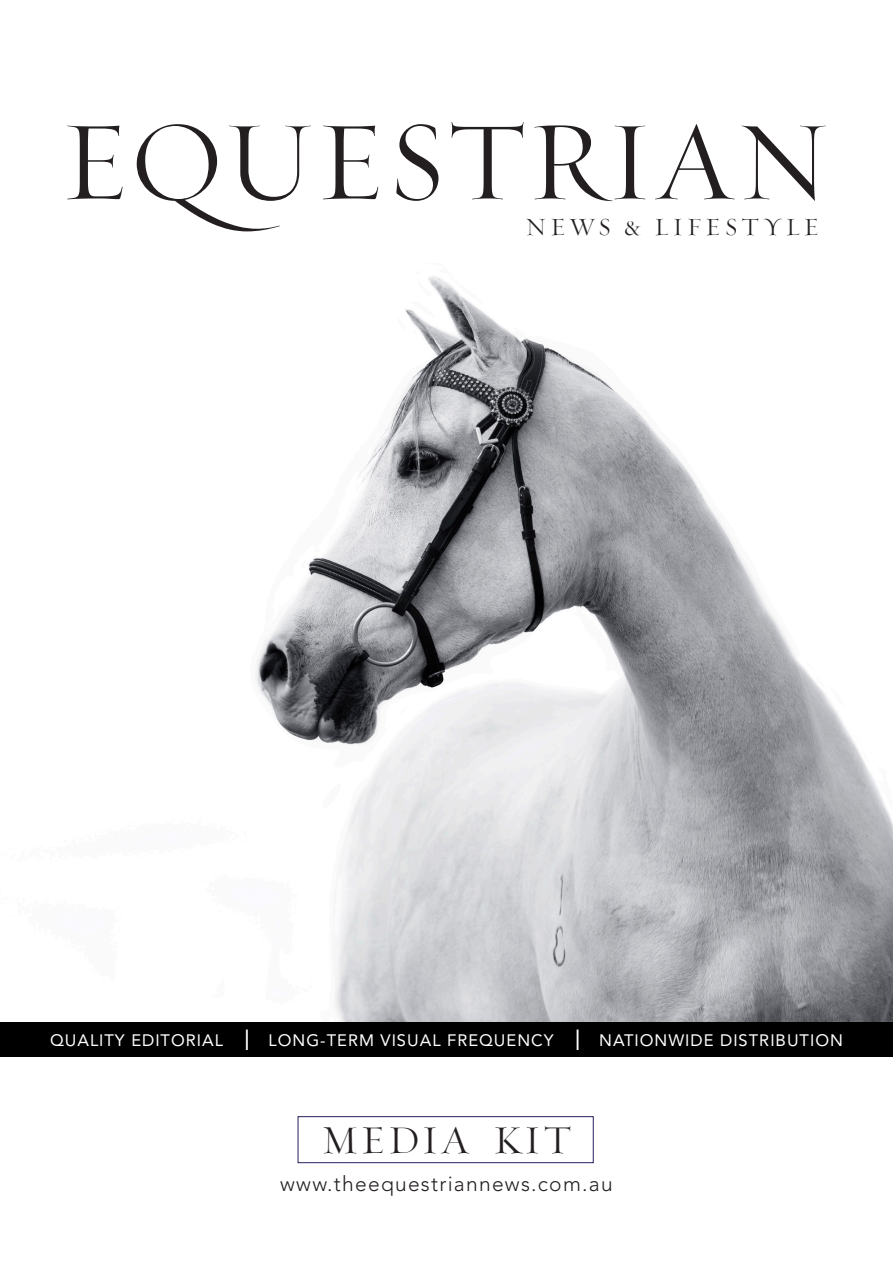
<style>
.page{position:relative;width:893px;height:1263px;background:#fff}
.page>*{position:absolute;margin:0;border:0;box-sizing:border-box;transform-origin:0 0}
.t1{font:114.75px "Requiem Fine HTF Small Caps";letter-spacing:.01em;color:#231f20}
.t2{font:40.5px "Requiem Fine HTF Small Caps";letter-spacing:.06em;color:#231f20}
.t3{font:25.35px "Requiem Fine HTF Small Caps";letter-spacing:.15em;color:#231f20}
.t4{font:300 21px "Avenir LT Std";letter-spacing:.06em;color:#231f20}
.t5{font:16.5px "Avenir";letter-spacing:.06em;color:#fff}
.s1{font-size:27px}
</style>
<div class="page">
<img style="left:0;top:276px;width:893px;height:747px">
<div style="left:0;top:1023px;width:893px;height:34px;background:#000"></div>
<div style="left:298px;top:1116px;width:296px;height:47px;border:1px solid #25215e"></div>
<p class="t1" style="left:61px;top:94px;width:771px">EQUESTRIAN</p>
<p class="t3" style="left:526px;top:212px;width:295px">NEWS &amp; LIFESTYLE</p>
<p class="t5" style="left:50px;top:1031px;width:794px">QUALITY EDITORIAL <span class="s1">l</span> LONG-TERM VISUAL FREQUENCY <span class="s1">l</span> NATIONWIDE DISTRIBUTION</p>
<p class="t2" style="left:321px;top:1116px;width:252px">MEDIA KIT</p>
<p class="t4" style="left:280px;top:1171px;width:334px">www.theequestriannews.com.au</p>
</div>
